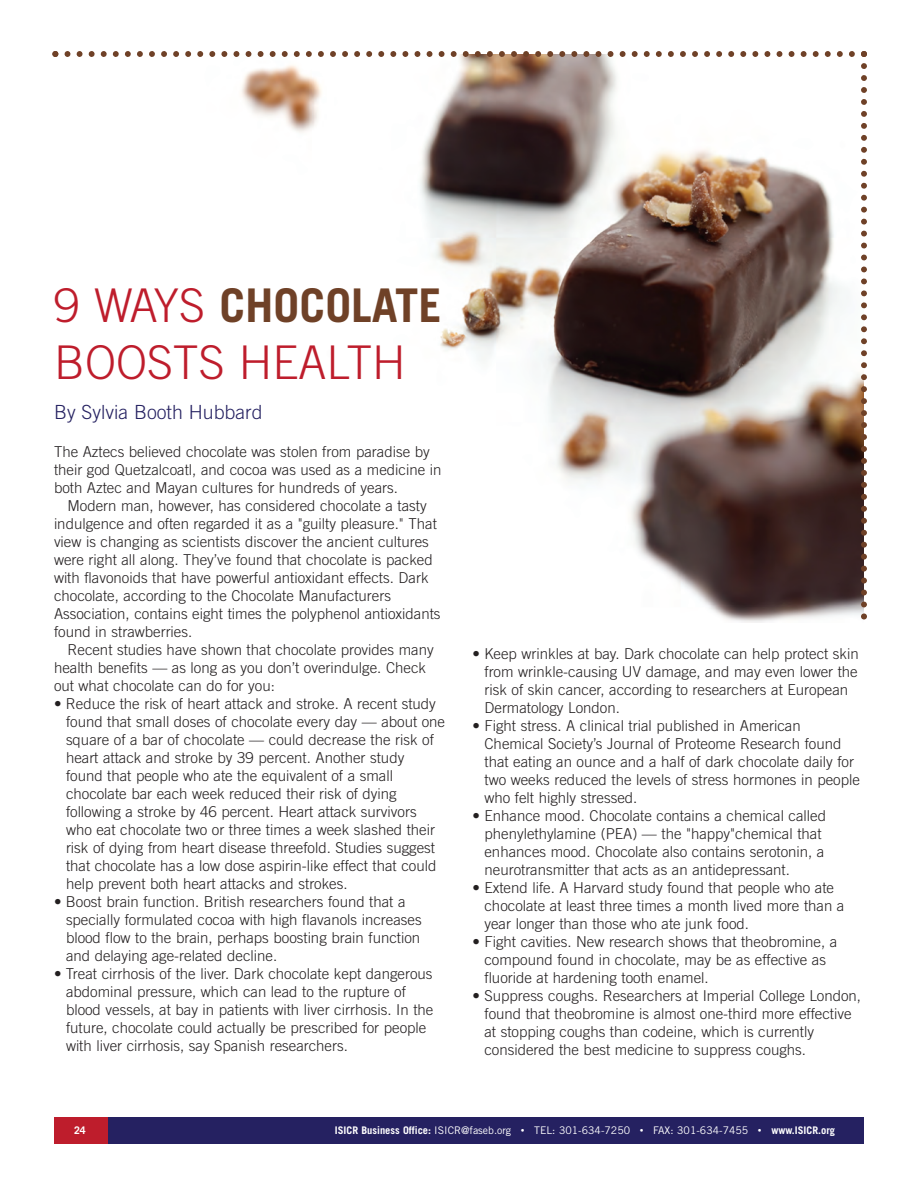
<style>
.page{position:relative;width:918px;height:1188px;background:#fff}
.page>*{position:absolute;margin:0;border:0;box-sizing:border-box;transform-origin:0 0}
.t1{font:300 46.5px/57px "Trade Gothic";color:#be1d2c}
.t2{font:300 19.5px "Trade Gothic";color:#252161}
.t3{font:300 15px/18px "Trade Gothic";color:#231f20}
.t4{font:10.5px "Trade Gothic";color:#fff}
.t5{font:700 10.5px "Trade Gothic";color:#fff}
.s1{font-weight:700;color:#6f4127}
.s2{font-weight:700}
.s3{font-weight:700;font-size:7.5px}
</style>
<div class="page">
<div style="left:54px;top:1117px;width:810px;height:27px;background:#252161"></div>
<div style="left:54px;top:1117px;width:54px;height:27px;background:#be1d2c"></div>
<svg style="left:52px;top:51px;width:815px;height:569px"></svg>
<h1 class="t1" style="left:54px;top:281px;width:389px">9 WAYS <span class="s1">CHOCOLATE<br></span>BOOSTS HEALTH</h1>
<h2 class="t2" style="left:54px;top:405px;width:210px">By Sylvia Booth Hubbard</h2>
<p class="t3" style="left:54px;top:444px;width:389px">The Aztecs believed chocolate was stolen from paradise by their god Quetzalcoatl, and cocoa was used as a medicine in both Aztec and Mayan cultures for hundreds of years.</p>
<p class="t3" style="left:54px;top:498px;width:388px;text-indent:14px">Modern man, however, has considered chocolate a tasty indulgence and often regarded it as a "guilty pleasure." That view is changing as scientists discover the ancient cultures were right all along. They’ve found that chocolate is packed with flavonoids that have powerful antioxidant effects. Dark chocolate, according to the Chocolate Manufacturers Association, contains eight times the polyphenol antioxidants found in strawberries.</p>
<p class="t3" style="left:54px;top:642px;width:381px;text-indent:14px">Recent studies have shown that chocolate provides many health benefits — as long as you don’t overindulge. Check out what chocolate can do for you:</p>
<p class="t3" style="left:66px;top:696px;width:381px;text-indent:-12px">• Reduce the risk of heart attack and stroke. A recent study found that small doses of chocolate every day — about one square of a bar of chocolate — could decrease the risk of heart attack and stroke by 39 percent. Another study<br>found that people who ate the equivalent of a small chocolate bar each week reduced their risk of dying following a stroke by 46 percent. Heart attack survivors who eat chocolate two or three times a week slashed their risk of dying from heart disease threefold. Studies suggest that chocolate has a low dose aspirin-like effect that could help prevent both heart attacks and strokes.</p>
<p class="t3" style="left:66px;top:894px;width:357px;text-indent:-12px">• Boost brain function. British researchers found that a specially formulated cocoa with high flavanols increases blood flow to the brain, perhaps boosting brain function and delaying age-related decline.</p>
<p class="t3" style="left:66px;top:966px;width:369px;text-indent:-12px">• Treat cirrhosis of the liver. Dark chocolate kept dangerous abdominal pressure, which can lead to the rupture of blood vessels, at bay in patients with liver cirrhosis. In the future, chocolate could actually be prescribed for people with liver cirrhosis, say Spanish researchers.</p>
<p class="t3" style="left:484px;top:646px;width:376px;text-indent:-12px">• Keep wrinkles at bay. Dark chocolate can help protect skin from wrinkle-causing UV damage, and may even lower the risk of skin cancer, according to researchers at European Dermatology London.</p>
<p class="t3" style="left:484px;top:718px;width:377px;text-indent:-12px">• Fight stress. A clinical trial published in American Chemical Society’s Journal of Proteome Research found that eating an ounce and a half of dark chocolate daily for two weeks reduced the levels of stress hormones in people who felt highly stressed.</p>
<p class="t3" style="left:484px;top:808px;width:343px;text-indent:-12px">• Enhance mood. Chocolate contains a chemical called phenylethylamine (PEA) — the "happy"chemical that enhances mood. Chocolate also contains serotonin, a neurotransmitter that acts as an antidepressant.</p>
<p class="t3" style="left:484px;top:880px;width:361px;text-indent:-12px">• Extend life. A Harvard study found that people who ate chocolate at least three times a month lived more than a year longer than those who ate junk food.</p>
<p class="t3" style="left:484px;top:934px;width:354px;text-indent:-12px">• Fight cavities. New research shows that theobromine, a compound found in chocolate, may be as effective as fluoride at hardening tooth enamel.</p>
<p class="t3" style="left:484px;top:988px;width:378px;text-indent:-12px">• Suppress coughs. Researchers at Imperial College London, found that theobromine is almost one-third more effective at stopping coughs than codeine, which is currently considered the best medicine to suppress coughs.</p>
<p class="t5" style="left:74px;top:1127px;width:13px">24</p>
<p class="t4" style="left:335px;top:1127px;width:502px"><span class="s2">ISICR Business Office:</span> ISICR@faseb.org <span class="s3">•</span> TEL: 301-634-7250 <span class="s3">•</span> FAX: 301-634-7455 <span class="s3">•</span> <span class="s2">www.ISICR.org</span></p>
</div>
